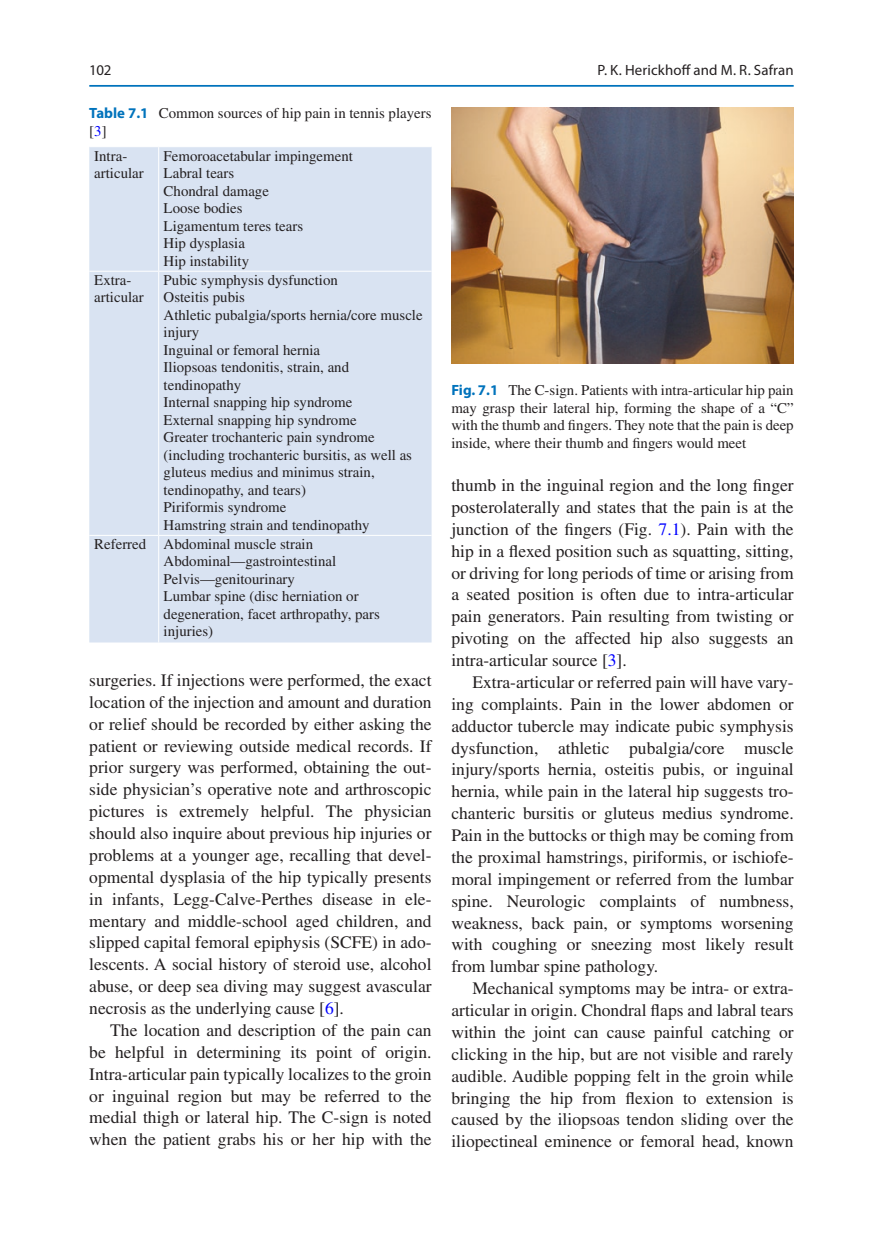
<style>
.page{position:relative;width:883px;height:1260px;background:#fff}
.page>*{position:absolute;margin:0;border:0;box-sizing:border-box;transform-origin:0 0}
.t1{font:17.5px/21.9px "Rxttkn Times LT Std";color:#231f20;text-align:justify}
.t2{font:14.88px/17.5px "Rxttkn Times LT Std";color:#231f20}
.t3{font:14.88px "Gmynvj Myriad Pro";letter-spacing:.01em;color:#231f20}
.t4{font:14.88px "Msmqht Myriad Pro";color:#231f20}
.s1{font-family:"Qvrpbm Myriad Pro";font-weight:700;color:#0073bc}
.s2{color:#00f}
</style>
<div class="page">
<div style="left:89px;top:147px;width:343px;height:496px;background:#d9e3f2"></div>
<hr style="left:158px;top:147px;width:1px;height:124px;background:#fff">
<hr style="left:89px;top:271px;width:70px;height:1px;background:#fff">
<hr style="left:159px;top:271px;width:273px;height:1px;background:#fff">
<hr style="left:158px;top:272px;width:1px;height:263px;background:#fff">
<hr style="left:159px;top:535px;width:273px;height:1px;background:#fff">
<hr style="left:89px;top:535px;width:70px;height:1px;background:#fff">
<hr style="left:158px;top:536px;width:1px;height:107px;background:#fff">
<img style="left:451px;top:107px;width:343px;height:257px">
<hr style="left:89px;top:85px;width:705px;height:2px;background:#0073bc">
<p class="t4" style="left:89px;top:61px;width:24px">102</p>
<p class="t2" style="left:89px;top:104px;width:344px"><span class="s1">Table 7.1</span> Common sources of hip pain in tennis players [<span class="s2">3</span>]</p>
<p class="t2" style="left:94px;top:147px;width:51px">Intra&shy;articular</p>
<p class="t2" style="left:164px;top:147px;width:191px">Femoroacetabular impingement<br>Labral tears<br>Chondral damage<br>Loose bodies<br>Ligamentum teres tears<br>Hip dysplasia<br>Hip instability</p>
<p class="t2" style="left:94px;top:271px;width:51px">Extra&shy;articular</p>
<p class="t2" style="left:164px;top:271px;width:261px">Pubic symphysis dysfunction<br>Osteitis pubis<br>Athletic pubalgia/sports hernia/core muscle injury<br>Inguinal or femoral hernia<br>Iliopsoas tendonitis, strain, and tendinopathy<br>Internal snapping hip syndrome<br>External snapping hip syndrome<br>Greater trochanteric pain syndrome (including trochanteric bursitis, as well as gluteus medius and minimus strain, tendinopathy, and tears)<br>Piriformis syndrome<br>Hamstring strain and tendinopathy</p>
<p class="t2" style="left:164px;top:535px;width:218px;text-indent:-69px">Referred Abdominal muscle strain<br>Abdominal—gastrointestinal<br>Pelvis—genitourinary<br>Lumbar spine (disc herniation or degeneration, facet arthropathy, pars injuries)</p>
<p class="t1" style="left:89px;top:669px;width:344px">surgeries. If injections were performed, the exact location of the injection and amount and duration or relief should be recorded by either asking the patient or reviewing outside medical records. If prior surgery was performed, obtaining the out&shy;side physician’s operative note and arthroscopic pictures is extremely helpful. The physician should also inquire about previous hip injuries or problems at a younger age, recalling that devel&shy;opmental dysplasia of the hip typically presents in infants, Legg-Calve-Perthes disease in ele&shy;mentary and middle-school aged children, and slipped capital femoral epiphysis (SCFE) in ado&shy;lescents. A social history of steroid use, alcohol abuse, or deep sea diving may suggest avascular necrosis as the underlying cause [<span class="s2">6</span>].</p>
<p class="t1" style="left:89px;top:1019px;width:344px;text-indent:21px">The location and description of the pain can be helpful in determining its point of origin.<br>Intra-articular pain typically localizes to the groin or inguinal region but may be referred to the medial thigh or lateral hip. The C-sign is noted when the patient grabs his or her hip with the</p>
<p class="t3" style="left:598px;top:61px;width:198px">P. K. Herickhoff and M. R. Safran</p>
<p class="t2" style="left:451px;top:381px;width:344px;text-align:justify"><span class="s1">Fig. 7.1</span> The C-sign. Patients with intra-articular hip pain may grasp their lateral hip, forming the shape of a “C” with the thumb and fingers. They note that the pain is deep inside, where their thumb and fingers would meet</p>
<p class="t1" style="left:451px;top:474px;width:344px">thumb in the inguinal region and the long finger posterolaterally and states that the pain is at the junction of the fingers (Fig. <span class="s2">7.1</span>). Pain with the hip in a flexed position such as squatting, sitting, or driving for long periods of time or arising from a seated position is often due to intra-articular pain generators. Pain resulting from twisting or pivoting on the affected hip also suggests an intra-articular source [<span class="s2">3</span>].</p>
<p class="t1" style="left:451px;top:671px;width:344px;text-indent:21px">Extra-articular or referred pain will have vary&shy;ing complaints. Pain in the lower abdomen or adductor tubercle may indicate pubic symphysis dysfunction, athletic pubalgia/core muscle injury/sports hernia, osteitis pubis, or inguinal hernia, while pain in the lateral hip suggests tro&shy;chanteric bursitis or gluteus medius syndrome.<br>Pain in the buttocks or thigh may be coming from the proximal hamstrings, piriformis, or ischiofe&shy;moral impingement or referred from the lumbar spine. Neurologic complaints of numbness, weakness, back pain, or symptoms worsening with coughing or sneezing most likely result from lumbar spine pathology.</p>
<p class="t1" style="left:451px;top:977px;width:344px;text-indent:21px">Mechanical symptoms may be intra- or extra&shy;articular in origin. Chondral flaps and labral tears within the joint can cause painful catching or clicking in the hip, but are not visible and rarely audible. Audible popping felt in the groin while bringing the hip from flexion to extension is caused by the iliopsoas tendon sliding over the iliopectineal eminence or femoral head, known</p>
</div>
